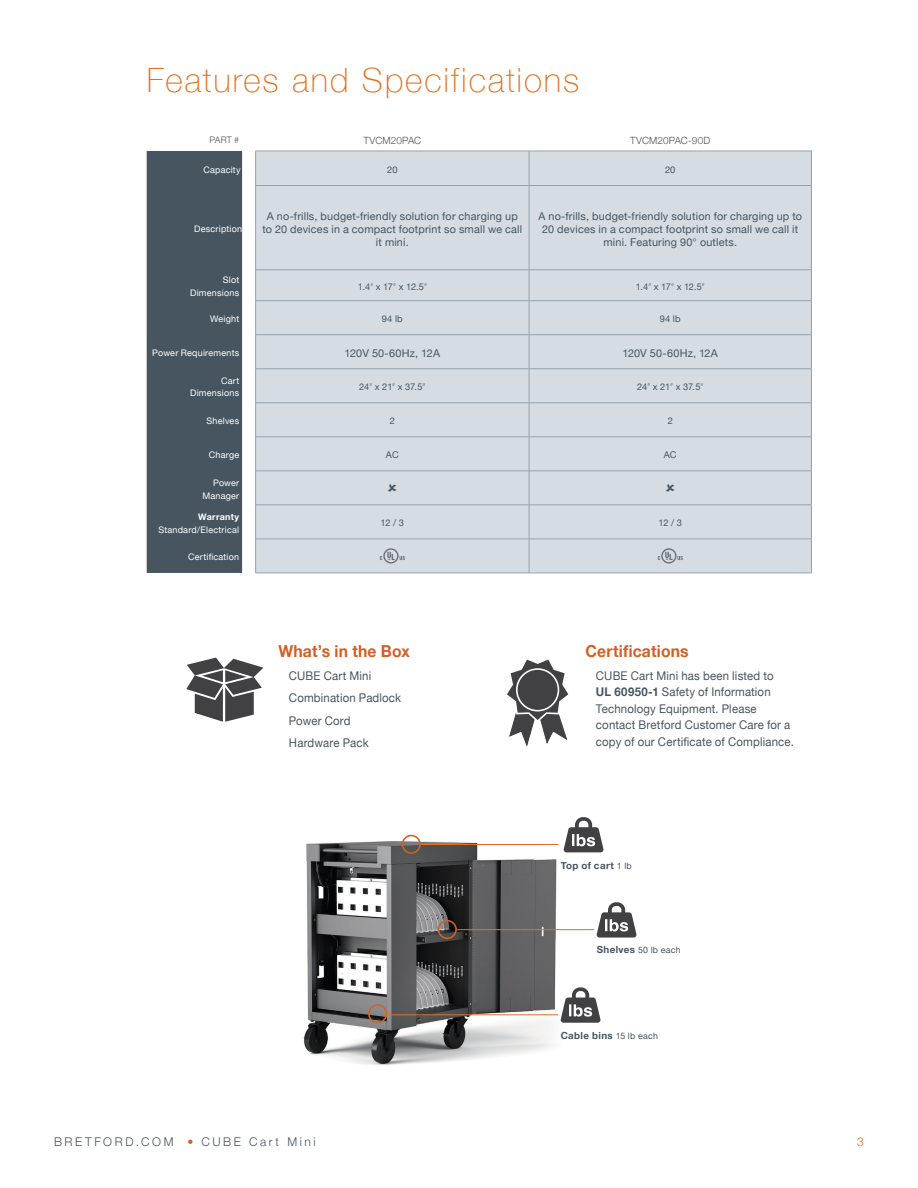
<style>
.page{position:relative;width:918px;height:1188px;background:#fff}
.page>*{position:absolute;margin:0;border:0;box-sizing:border-box;transform-origin:0 0}
.t1{font:100 33.45px "Helvetica Neue";letter-spacing:.055em;color:#e4701e}
.t2{font:700 16.5px "Helvetica Neue";letter-spacing:.01em;color:#d26027;scale:.95 1}
.t3{font:12px/16.5px "Helvetica Neue";letter-spacing:.015em;color:#465560;scale:.95 1}
.t4{font:300 12px "Helvetica Neue";letter-spacing:.215em;color:#465560}
.t5{font:300 12px "Helvetica Neue";color:#d26027}
.t6{font:10.8px/12.8px "Helvetica Neue";letter-spacing:.02em;color:#465560;text-align:center}
.t7{font:300 9.9px "Helvetica Neue";letter-spacing:.01em;color:#465560}
.t8{font:700 9.75px "Helvetica Neue";letter-spacing:.04em;color:#465560}
.t9{font:9.3px "Helvetica Neue";letter-spacing:-.005em;color:#465560}
.t10{font:9px/12.8px "Helvetica Neue";letter-spacing:.025em;color:#fff;text-align:right}
.t11{font:700 9px "Helvetica Neue";letter-spacing:.035em;color:#fff}
.t12{font:300 9px "Helvetica Neue";color:#465560}
.t13{font:8.85px "Helvetica Neue";letter-spacing:.035em;color:#465560}
.s1{font-weight:700}
.s2{font-weight:400;font-size:8.85px}
.s3{font-weight:700;font-size:9.75px}
.s4{color:#d26027}
</style>
<div class="page">
<div style="left:147px;top:151px;width:95px;height:422px;background:#465560"></div>
<div style="left:256px;top:152px;width:555px;height:421px;background:#d6dde2"></div>
<hr style="left:255px;top:151px;width:1px;height:34px;background:#95a3ad">
<hr style="left:529px;top:151px;width:1px;height:34px;background:#95a3ad">
<hr style="left:811px;top:151px;width:1px;height:34px;background:#95a3ad">
<hr style="left:255px;top:185px;width:274px;height:1px;background:#95a3ad">
<hr style="left:255px;top:186px;width:1px;height:84px;background:#95a3ad">
<hr style="left:529px;top:185px;width:283px;height:1px;background:#95a3ad">
<hr style="left:529px;top:186px;width:1px;height:84px;background:#95a3ad">
<hr style="left:811px;top:186px;width:1px;height:84px;background:#95a3ad">
<hr style="left:255px;top:270px;width:274px;height:1px;background:#95a3ad">
<hr style="left:255px;top:270px;width:1px;height:30px;background:#95a3ad">
<hr style="left:529px;top:270px;width:283px;height:1px;background:#95a3ad">
<hr style="left:529px;top:270px;width:1px;height:30px;background:#95a3ad">
<hr style="left:811px;top:270px;width:1px;height:30px;background:#95a3ad">
<hr style="left:255px;top:335px;width:1px;height:34px;background:#95a3ad">
<hr style="left:529px;top:335px;width:1px;height:34px;background:#95a3ad">
<hr style="left:811px;top:335px;width:1px;height:34px;background:#95a3ad">
<hr style="left:255px;top:368px;width:274px;height:1px;background:#95a3ad">
<hr style="left:255px;top:369px;width:1px;height:34px;background:#95a3ad">
<hr style="left:529px;top:368px;width:283px;height:1px;background:#95a3ad">
<hr style="left:529px;top:369px;width:1px;height:34px;background:#95a3ad">
<hr style="left:811px;top:369px;width:1px;height:34px;background:#95a3ad">
<hr style="left:255px;top:403px;width:274px;height:1px;background:#95a3ad">
<hr style="left:255px;top:403px;width:1px;height:34px;background:#95a3ad">
<hr style="left:529px;top:403px;width:283px;height:1px;background:#95a3ad">
<hr style="left:529px;top:403px;width:1px;height:34px;background:#95a3ad">
<hr style="left:811px;top:403px;width:1px;height:34px;background:#95a3ad">
<hr style="left:255px;top:300px;width:274px;height:1px;background:#95a3ad">
<hr style="left:255px;top:301px;width:1px;height:34px;background:#95a3ad">
<hr style="left:529px;top:300px;width:283px;height:1px;background:#95a3ad">
<hr style="left:529px;top:301px;width:1px;height:34px;background:#95a3ad">
<hr style="left:811px;top:301px;width:1px;height:34px;background:#95a3ad">
<hr style="left:255px;top:334px;width:274px;height:1px;background:#95a3ad">
<hr style="left:529px;top:334px;width:283px;height:1px;background:#95a3ad">
<hr style="left:255px;top:437px;width:274px;height:1px;background:#95a3ad">
<hr style="left:255px;top:437px;width:1px;height:34px;background:#95a3ad">
<hr style="left:529px;top:437px;width:283px;height:1px;background:#95a3ad">
<hr style="left:529px;top:437px;width:1px;height:34px;background:#95a3ad">
<hr style="left:811px;top:437px;width:1px;height:34px;background:#95a3ad">
<hr style="left:255px;top:471px;width:274px;height:1px;background:#95a3ad">
<hr style="left:255px;top:471px;width:1px;height:34px;background:#95a3ad">
<hr style="left:529px;top:471px;width:283px;height:1px;background:#95a3ad">
<hr style="left:529px;top:471px;width:1px;height:34px;background:#95a3ad">
<hr style="left:811px;top:471px;width:1px;height:34px;background:#95a3ad">
<hr style="left:255px;top:505px;width:274px;height:1px;background:#95a3ad">
<hr style="left:255px;top:505px;width:1px;height:34px;background:#95a3ad">
<hr style="left:529px;top:505px;width:283px;height:1px;background:#95a3ad">
<hr style="left:529px;top:505px;width:1px;height:34px;background:#95a3ad">
<hr style="left:811px;top:505px;width:1px;height:34px;background:#95a3ad">
<hr style="left:255px;top:539px;width:274px;height:1px;background:#95a3ad">
<hr style="left:255px;top:539px;width:1px;height:34px;background:#95a3ad">
<hr style="left:529px;top:539px;width:283px;height:1px;background:#95a3ad">
<hr style="left:529px;top:539px;width:1px;height:34px;background:#95a3ad">
<hr style="left:811px;top:539px;width:1px;height:34px;background:#95a3ad">
<hr style="left:255px;top:573px;width:274px;height:1px;background:#95a3ad">
<hr style="left:529px;top:573px;width:283px;height:1px;background:#95a3ad">
<hr style="left:255px;top:151px;width:274px;height:1px;background:#95a3ad">
<hr style="left:529px;top:151px;width:283px;height:1px;background:#95a3ad">
<svg style="left:380px;top:548px;width:25px;height:16px"></svg>
<svg style="left:658px;top:548px;width:25px;height:16px"></svg>
<svg style="left:186px;top:658px;width:77px;height:64px"></svg>
<svg style="left:507px;top:659px;width:62px;height:87px"></svg>
<img style="left:303px;top:834px;width:285px;height:231px">
<svg style="left:402px;top:835px;width:19px;height:19px"></svg>
<hr style="left:420px;top:844px;width:138px;height:1px;background:#e4701e">
<svg style="left:563px;top:817px;width:41px;height:35px"></svg>
<svg style="left:438px;top:920px;width:19px;height:19px"></svg>
<hr style="left:456px;top:929px;width:138px;height:1px;background:#e4701e">
<svg style="left:596px;top:902px;width:41px;height:36px"></svg>
<svg style="left:368px;top:1004px;width:19px;height:19px"></svg>
<hr style="left:384px;top:1015px;width:174px;height:1px;background:#e4701e">
<svg style="left:560px;top:987px;width:41px;height:36px"></svg>
<svg style="left:388px;top:484px;width:9px;height:8px"></svg>
<svg style="left:666px;top:484px;width:8px;height:8px"></svg>
<h1 class="t1" style="left:147px;top:54px;width:434px">Features and Specifications</h1>
<p class="t12" style="left:210px;top:132px;width:31px">PART #</p>
<p class="t7" style="left:363px;top:132px;width:59px">TVCM20PAC</p>
<p class="t7" style="left:630px;top:132px;width:82px">TVCM20PAC-90D</p>
<p class="t10" style="left:203px;top:163px;width:39px">Capacity</p>
<p class="t9" style="left:387px;top:163px;width:12px">20</p>
<p class="t9" style="left:665px;top:163px;width:12px">20</p>
<p class="t10" style="left:194px;top:223px;width:50px">Description</p>
<p class="t6" style="left:262px;top:210px;width:261px">A no-frills, budget-friendly solution for charging up to 20 devices in a compact footprint so small we call it mini.</p>
<p class="t6" style="left:539px;top:210px;width:265px">A no-frills, budget-friendly solution for charging up to<br>20 devices in a compact footprint so small we call it mini. Featuring 90° outlets.</p>
<p class="t10" style="left:190px;top:274px;width:51px">Slot<br>Dimensions</p>
<p class="t9" style="left:358px;top:280px;width:71px">1.4ʺ x 17ʺ x 12.5ʺ</p>
<p class="t9" style="left:636px;top:280px;width:71px">1.4ʺ x 17ʺ x 12.5ʺ</p>
<p class="t10" style="left:210px;top:313px;width:31px">Weight</p>
<p class="t9" style="left:382px;top:312px;width:22px">94 lb</p>
<p class="t9" style="left:660px;top:312px;width:22px">94 lb</p>
<p class="t10" style="left:152px;top:347px;width:89px">Power Requirements</p>
<p class="t6" style="left:345px;top:347px;width:97px">120V 50-60Hz, 12A</p>
<p class="t6" style="left:623px;top:347px;width:97px">120V 50-60Hz, 12A</p>
<p class="t10" style="left:190px;top:375px;width:51px">Cart<br>Dimensions</p>
<p class="t9" style="left:359px;top:380px;width:68px">24ʺ x 21ʺ x 37.5ʺ</p>
<p class="t9" style="left:637px;top:380px;width:68px">24ʺ x 21ʺ x 37.5ʺ</p>
<p class="t10" style="left:207px;top:415px;width:34px">Shelves</p>
<p class="t9" style="left:390px;top:414px;width:7px">2</p>
<p class="t9" style="left:668px;top:414px;width:7px">2</p>
<p class="t10" style="left:209px;top:449px;width:32px">Charge</p>
<p class="t9" style="left:386px;top:448px;width:14px">AC</p>
<p class="t9" style="left:664px;top:448px;width:14px">AC</p>
<p class="t10" style="left:202px;top:477px;width:38px">Power<br>Manager</p>
<p class="t11" style="left:198px;top:510px;width:43px">Warranty</p>
<p class="t10" style="left:158px;top:524px;width:82px">Standard/Electrical</p>
<p class="t9" style="left:381px;top:516px;width:25px">12 / 3</p>
<p class="t9" style="left:659px;top:516px;width:25px">12 / 3</p>
<p class="t10" style="left:188px;top:551px;width:53px">Certification</p>
<h2 class="t2" style="left:278px;top:638px;width:140px">What’s in the Box</h2>
<p class="t3" style="left:289px;top:665px;width:120px;line-height:22.5px">CUBE Cart Mini<br>Combination Padlock<br>Power Cord<br>Hardware Pack</p>
<h2 class="t2" style="left:585px;top:638px;width:110px">Certifications</h2>
<p class="t3" style="left:596px;top:668px;width:210px">CUBE Cart Mini has been listed to<br><span class="s1">UL 60950-1</span> Safety of Information Technology Equipment. Please contact Bretford Customer Care for a copy of our Certificate of Compliance.</p>
<p class="t8" style="left:561px;top:858px;width:73px">Top of cart <span class="s2">1 lb</span></p>
<p class="t13" style="left:597px;top:944px;width:86px"><span class="s3">Shelves</span> 50 lb each</p>
<p class="t8" style="left:561px;top:1027px;width:99px">Cable bins <span class="s2">15 lb each</span></p>
<p class="t4" style="left:54px;top:1132px;width:263px">BRETFORD.COM <span class="s4">•</span> CUBE Cart Mini</p>
<p class="t5" style="left:857px;top:1132px;width:8px">3</p>
</div>
